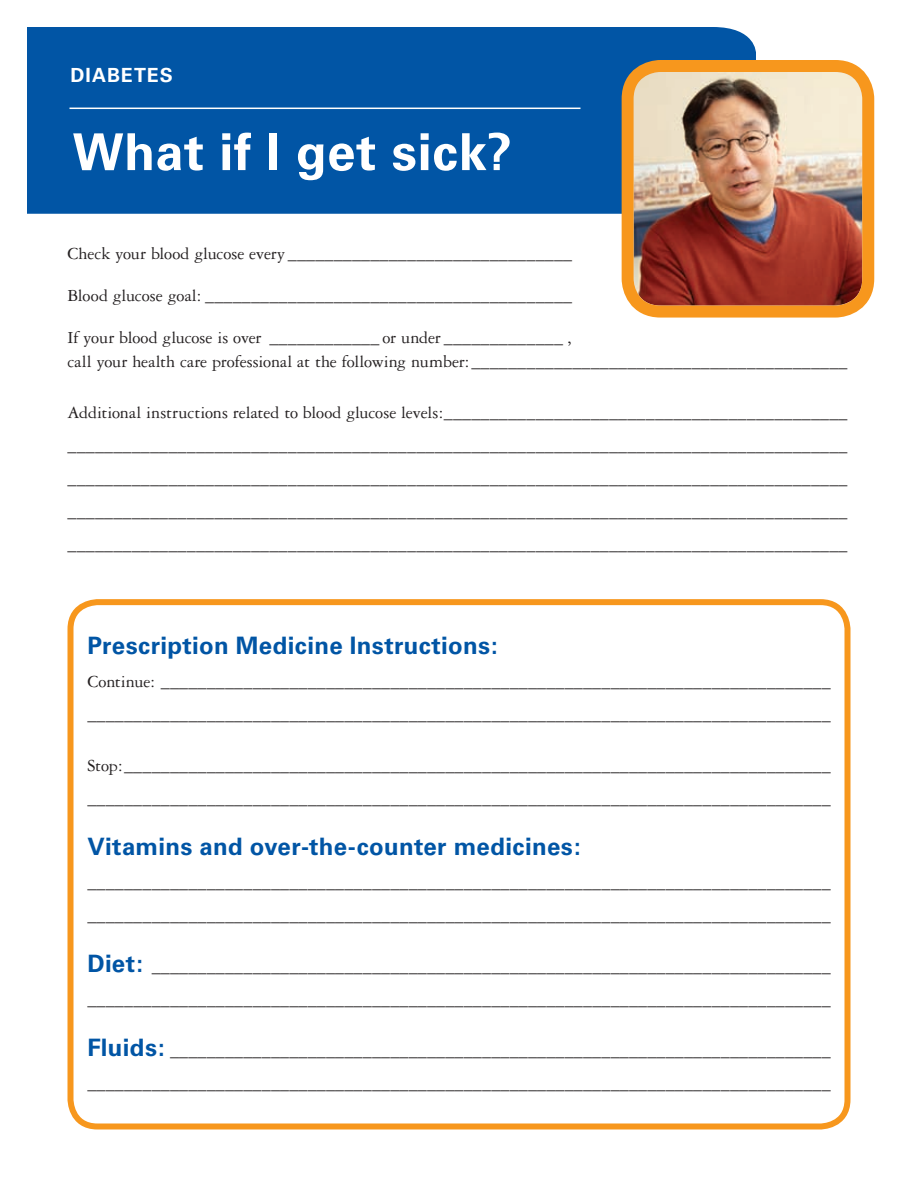
<style>
.page{position:relative;width:918px;height:1188px;background:#fff}
.page>*{position:absolute;margin:0;border:0;box-sizing:border-box;transform-origin:0 0}
.t1{font:700 51px "Univers";letter-spacing:.01em;color:#fff}
.t2{font:700 24px "Univers";letter-spacing:.015em;color:#0155a5}
.t3{font:700 19.5px "Univers";letter-spacing:.05em;color:#fff}
.t4{font:18px/33px "Garamond Three";letter-spacing:-.005em;color:#231f20}
.s1{font-family:"Univers";font-weight:700;font-size:24px;color:#0155a5}
</style>
<div class="page">
<div style="left:27px;top:27px;width:729px;height:187px;background:#0155a5"></div>
<hr style="left:69px;top:108px;width:512px;height:1px;background:#fff">
<img style="left:635px;top:73px;width:226px;height:232px">
<div style="left:622px;top:60px;width:252px;height:258px;border:12px solid #f7971d;border-radius:33px"></div>
<div style="left:68px;top:599px;width:782px;height:530px;border:6px solid #f7971d;border-radius:27px"></div>
<p class="t3" style="left:70px;top:64px;width:104px">DIABETES</p>
<h1 class="t1" style="left:72px;top:122px;width:441px">What if I get sick?</h1>
<p class="t4" style="left:68px;top:237px;width:506px">Check your blood glucose every _______________________________</p>
<p class="t4" style="left:68px;top:279px;width:506px">Blood glucose goal: ________________________________________</p>
<p class="t4" style="left:68px;top:325px;width:782px;line-height:24px">If your blood glucose is over ____________ or under _____________ ,<br>call your health care professional at the following number:_________________________________________</p>
<p class="t4" style="left:67px;top:396px;width:782px;text-align:justify">Additional instructions related to blood glucose levels:____________________________________________ _____________________________________________________________________________________ _____________________________________________________________________________________ _____________________________________________________________________________________ _____________________________________________________________________________________</p>
<h2 class="t2" style="left:87px;top:632px;width:412px">Prescription Medicine Instructions:</h2>
<p class="t4" style="left:87px;top:666px;width:745px">Continue: _________________________________________________________________________ _________________________________________________________________________________</p>
<p class="t4" style="left:87px;top:750px;width:745px">Stop:_____________________________________________________________________________ _________________________________________________________________________________</p>
<h2 class="t2" style="left:87px;top:833px;width:495px">Vitamins and over-the-counter medicines:</h2>
<p class="t4" style="left:87px;top:867px;width:745px">_________________________________________________________________________________ _________________________________________________________________________________</p>
<p class="t4" style="left:87px;top:951px;width:745px"><span class="s1">Diet:</span> __________________________________________________________________________ _________________________________________________________________________________</p>
<p class="t4" style="left:87px;top:1035px;width:745px"><span class="s1">Fluids:</span> ________________________________________________________________________ _________________________________________________________________________________</p>
</div>
